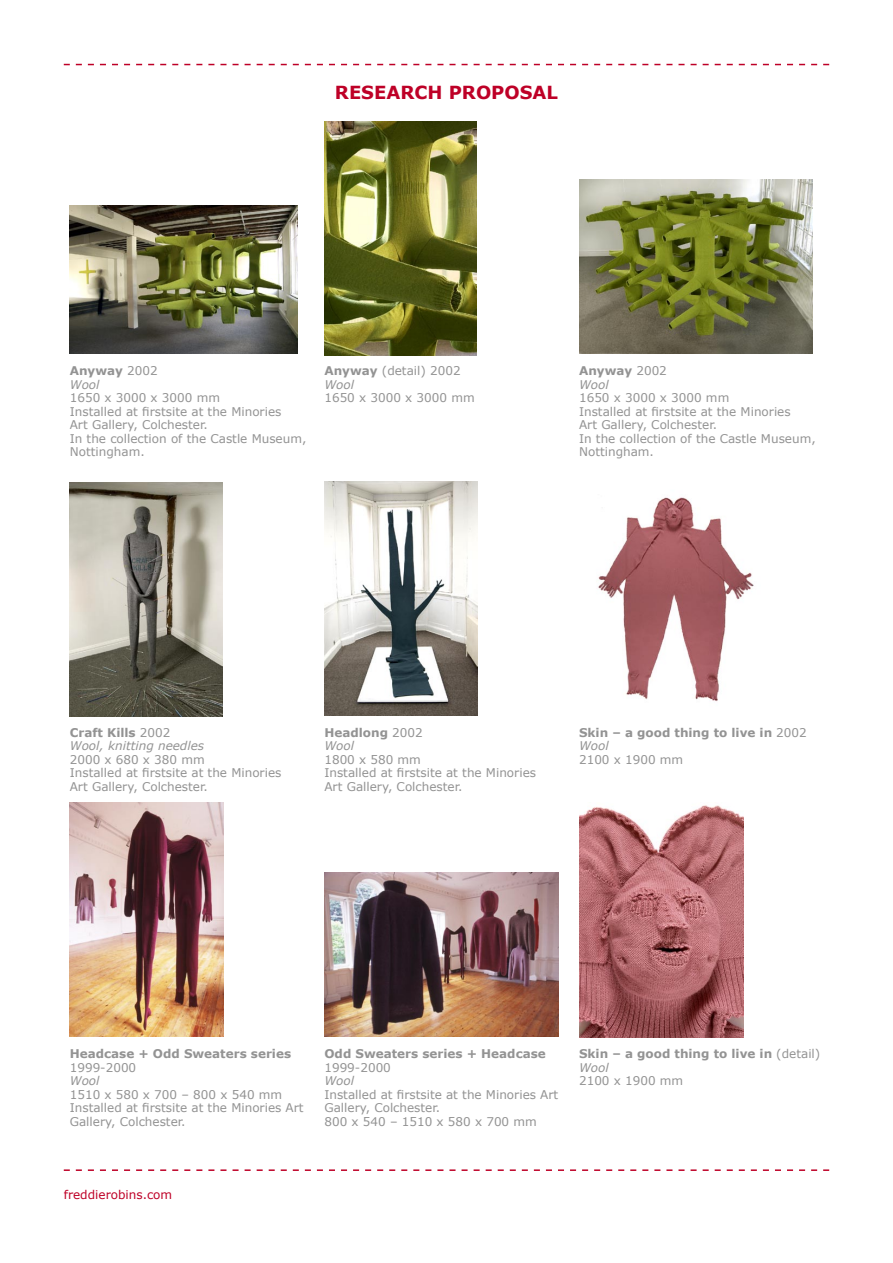
<style>
.page{position:relative;width:893px;height:1263px;background:#fff}
.page>*{position:absolute;margin:0;border:0;box-sizing:border-box;transform-origin:0 0}
.t1{font:700 18px "Verdana";color:#be0027}
.t2{font:12px/13.5px "Verdana";color:#939393}
.t3{font:700 12px/13.5px "Verdana";color:#939393}
.t4{font:italic 12px "Verdana";color:#939393}
.t5{font:12px "Verdana";color:#be0027}
.s1{font-weight:400}
.s2{font-weight:700}
.s3{font-weight:400;font-style:italic}
</style>
<div class="page">
<svg style="left:64px;top:1169px;width:765px;height:2px"></svg>
<svg style="left:64px;top:64px;width:765px;height:1px"></svg>
<img style="left:70px;top:205px;width:228px;height:149px">
<img style="left:324px;top:122px;width:153px;height:234px">
<img style="left:579px;top:180px;width:234px;height:174px">
<img style="left:70px;top:482px;width:152px;height:234px">
<img style="left:324px;top:481px;width:153px;height:235px">
<img style="left:598px;top:497px;width:156px;height:205px">
<img style="left:70px;top:803px;width:153px;height:234px">
<img style="left:324px;top:873px;width:235px;height:164px">
<img style="left:579px;top:805px;width:165px;height:232px">
<p class="t1" style="left:335px;top:81px;width:225px">RESEARCH PROPOSAL</p>
<p class="t3" style="left:70px;top:363px;width:89px">Anyway <span class="s1">2002</span></p>
<p class="t4" style="left:70px;top:376px;width:31px">Wool</p>
<p class="t2" style="left:70px;top:390px;width:152px">1650 x 3000 x 3000 mm</p>
<p class="t2" style="left:70px;top:404px;width:213px">Installed at firstsite at the Minories<br>Art Gallery, Colchester.</p>
<p class="t2" style="left:70px;top:431px;width:238px">In the collection of the Castle Museum,<br>Nottingham.</p>
<p class="t2" style="left:324px;top:363px;width:138px"><span class="s2">Anyway</span> (detail) 2002</p>
<p class="t4" style="left:324px;top:376px;width:31px">Wool</p>
<p class="t2" style="left:324px;top:390px;width:152px">1650 x 3000 x 3000 mm</p>
<p class="t3" style="left:579px;top:363px;width:89px">Anyway <span class="s1">2002</span></p>
<p class="t4" style="left:579px;top:376px;width:31px">Wool</p>
<p class="t2" style="left:579px;top:390px;width:152px">1650 x 3000 x 3000 mm</p>
<p class="t2" style="left:579px;top:404px;width:213px">Installed at firstsite at the Minories<br>Art Gallery, Colchester.</p>
<p class="t2" style="left:579px;top:431px;width:238px">In the collection of the Castle Museum,<br>Nottingham.</p>
<p class="t3" style="left:70px;top:725px;width:102px">Craft Kills <span class="s1">2002</span></p>
<p class="t4" style="left:70px;top:738px;width:136px">Wool, knitting needles</p>
<p class="t2" style="left:70px;top:752px;width:137px">2000 x 680 x 380 mm</p>
<p class="t2" style="left:70px;top:766px;width:213px">Installed at firstsite at the Minories<br>Art Gallery, Colchester.</p>
<p class="t3" style="left:324px;top:725px;width:100px">Headlong <span class="s1">2002</span></p>
<p class="t4" style="left:324px;top:738px;width:31px">Wool</p>
<p class="t2" style="left:324px;top:752px;width:98px">1800 x 580 mm</p>
<p class="t2" style="left:324px;top:766px;width:213px">Installed at firstsite at the Minories<br>Art Gallery, Colchester.</p>
<p class="t3" style="left:579px;top:725px;width:229px">Skin – a good thing to live in <span class="s1">2002<br></span><span class="s3">Wool</span></p>
<p class="t2" style="left:579px;top:752px;width:106px">2100 x 1900 mm</p>
<p class="t3" style="left:70px;top:1046px;width:223px">Headcase + Odd Sweaters series<br><span class="s1">1999-2000</span></p>
<p class="t4" style="left:70px;top:1073px;width:31px">Wool</p>
<p class="t2" style="left:70px;top:1087px;width:214px">1510 x 580 x 700 – 800 x 540 mm</p>
<p class="t2" style="left:70px;top:1100px;width:235px">Installed at firstsite at the Minories Art<br>Gallery, Colchester.</p>
<p class="t3" style="left:324px;top:1046px;width:223px">Odd Sweaters series + Headcase<br><span class="s1">1999-2000</span></p>
<p class="t4" style="left:324px;top:1073px;width:31px">Wool</p>
<p class="t2" style="left:324px;top:1087px;width:235px">Installed at firstsite at the Minories Art<br>Gallery, Colchester.</p>
<p class="t2" style="left:324px;top:1114px;width:214px">800 x 540 – 1510 x 580 x 700 mm</p>
<p class="t3" style="left:579px;top:1046px;width:243px">Skin – a good thing to live in <span class="s1">(detail)</span></p>
<p class="t4" style="left:579px;top:1059px;width:31px">Wool</p>
<p class="t2" style="left:579px;top:1073px;width:106px">2100 x 1900 mm</p>
<p class="t5" style="left:64px;top:1187px;width:110px">freddierobins.com</p>
</div>
